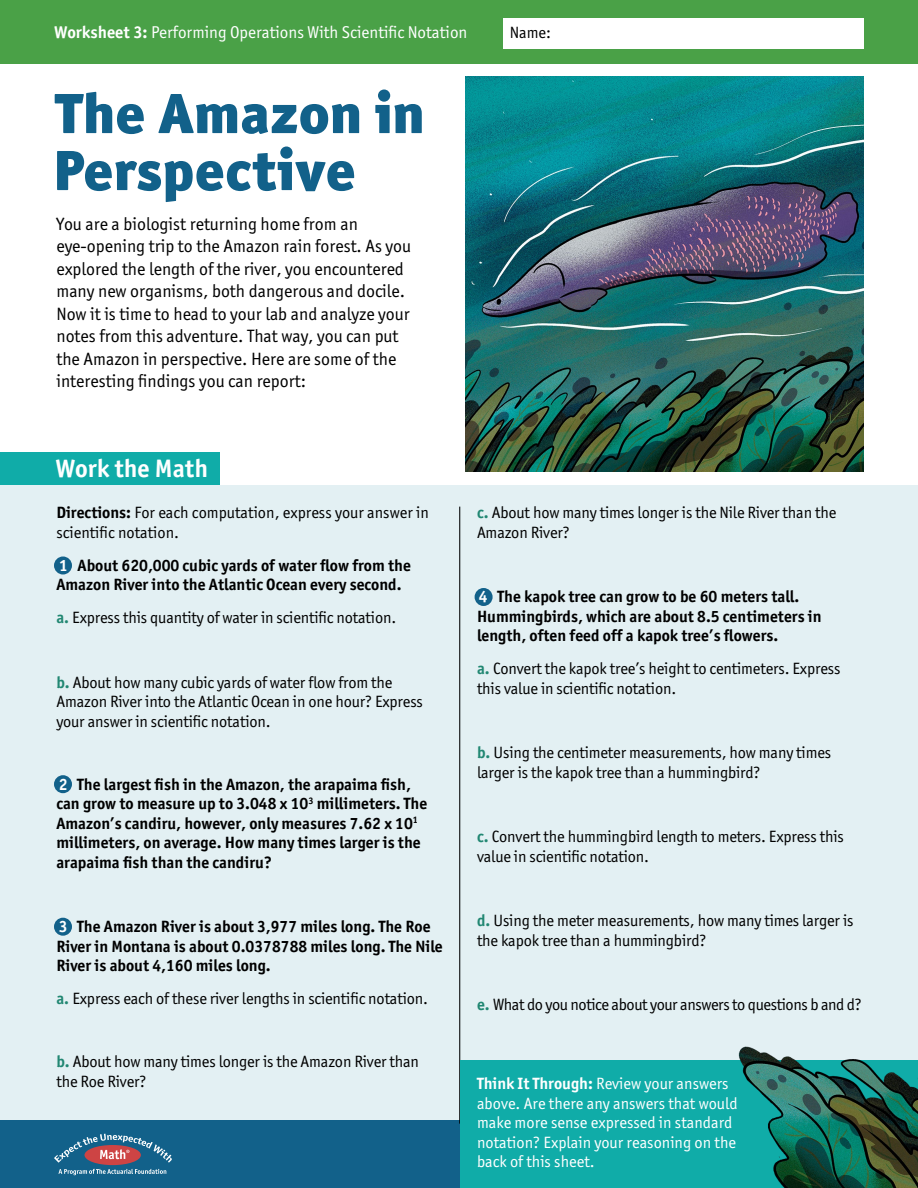
<style>
.page{position:relative;width:918px;height:1188px;background:#fff}
.page>*{position:absolute;margin:0;border:0;box-sizing:border-box;transform-origin:0 0}
.t1{font:900 57px/57px "Officina San ITC";color:#12618a}
.t2{font:700 25.5px "Officina Sans";color:#fff}
.t3{font:18px/22.5px "Officina Sans";color:#000}
.t4{font:17.25px "Officina Sans";color:#fff}
.t5{font:16.5px/19.5px "Officina Sans";letter-spacing:-.01em;color:#000}
.t6{font:700 16.5px/19.5px "Officina Sans";color:#000}
.t7{font:16.5px/19.5px "Officina Sans";color:#fff}
.s1{font-weight:700}
.s2{color:#fff}
.s3{font-weight:700;color:#218772}
</style>
<div class="page">
<div style="left:0;top:485px;width:918px;height:645px;background:#e3f0f3"></div>
<div style="left:0;top:0;width:918px;height:68px;background:#4aa147"></div>
<div style="left:0;top:1121px;width:500px;height:67px;background:#12618a"></div>
<div style="left:85px;top:1145px;width:56px;height:20px;background:#cd4444;border-radius:50%"></div>
<svg style="left:54px;top:1134px;width:118px;height:29px"></svg>
<svg style="left:58px;top:1169px;width:108px;height:6px"></svg>
<div style="left:0;top:452px;width:220px;height:33px;background:#10aca8"></div>
<div style="left:0;top:64px;width:918px;height:139px;background:#fff"></div>
<img style="left:465px;top:77px;width:399px;height:395px">
<div style="left:54px;top:556px;width:18px;height:18px;background:#12618a;border-radius:50%"></div>
<div style="left:54px;top:775px;width:18px;height:18px;background:#12618a;border-radius:50%"></div>
<div style="left:54px;top:918px;width:18px;height:18px;background:#12618a;border-radius:50%"></div>
<div style="left:504px;top:18px;width:360px;height:31px;background:#fff"></div>
<hr style="left:459px;top:507px;width:1px;height:617px;background:#000">
<div style="left:475px;top:588px;width:18px;height:18px;background:#12618a;border-radius:50%"></div>
<div style="left:460px;top:1060px;width:458px;height:128px;background:#10aca8"></div>
<img style="left:738px;top:1046px;width:180px;height:142px">
<p class="t4" style="left:54px;top:22px;width:415px"><span class="s1">Worksheet 3:</span> Performing Operations With Scientific Notation</p>
<h1 class="t1" style="left:54px;top:84px;width:372px">The Amazon in<br>Perspective</h1>
<p class="t3" style="left:56px;top:213px;width:356px">You are a biologist returning home from an eye-opening trip to the Amazon rain forest. As you explored the length of the river, you encountered many new organisms, both dangerous and docile.<br>Now it is time to head to your lab and analyze your notes from this adventure. That way, you can put the Amazon in perspective. Here are some of the interesting findings you can report:</p>
<p class="t5" style="left:510px;top:23px;width:43px">Name:</p>
<h2 class="t2" style="left:56px;top:452px;width:154px">Work the Math</h2>
<p class="t5" style="left:56px;top:503px;width:374px"><span class="s1">Directions:</span> For each computation, express your answer in scientific notation.</p>
<p class="t6" style="left:56px;top:555px;width:356px"><span class="s2">1</span> About 620,000 cubic yards of water flow from the<br>Amazon River into the Atlantic Ocean every second.</p>
<p class="t5" style="left:56px;top:608px;width:341px"><span class="s3">a.</span> Express this quantity of water in scientific notation.</p>
<p class="t5" style="left:56px;top:673px;width:368px"><span class="s3">b.</span> About how many cubic yards of water flow from the<br>Amazon River into the Atlantic Ocean in one hour? Express your answer in scientific notation.</p>
<p class="t6" style="left:56px;top:774px;width:372px"><span class="s2">2</span> The largest fish in the Amazon, the arapaima fish, can grow to measure up to 3.048 x 10<sup>3</sup> millimeters. The Amazon’s candiru, however, only measures 7.62 x 10<sup>1 </sup>millimeters, on average. How many times larger is the arapaima fish than the candiru?</p>
<p class="t6" style="left:56px;top:917px;width:388px"><span class="s2">3</span> The Amazon River is about 3,977 miles long. The Roe<br>River in Montana is about 0.0378788 miles long. The Nile<br>River is about 4,160 miles long.</p>
<p class="t5" style="left:56px;top:989px;width:373px"><span class="s3">a.</span> Express each of these river lengths in scientific notation.</p>
<p class="t5" style="left:56px;top:1052px;width:364px"><span class="s3">b.</span> About how many times longer is the Amazon River than the Roe River?</p>
<p class="t5" style="left:477px;top:503px;width:361px"><span class="s3">c.</span> About how many times longer is the Nile River than the<br>Amazon River?</p>
<p class="t6" style="left:477px;top:587px;width:346px"><span class="s2">4</span> The kapok tree can grow to be 60 meters tall.<br>Hummingbirds, which are about 8.5 centimeters in length, often feed off a kapok tree’s flowers.</p>
<p class="t5" style="left:477px;top:659px;width:365px"><span class="s3">a.</span> Convert the kapok tree’s height to centimeters. Express this value in scientific notation.</p>
<p class="t5" style="left:477px;top:743px;width:356px"><span class="s3">b.</span> Using the centimeter measurements, how many times larger is the kapok tree than a hummingbird?</p>
<p class="t5" style="left:477px;top:827px;width:368px"><span class="s3">c.</span> Convert the hummingbird length to meters. Express this value in scientific notation.</p>
<p class="t5" style="left:477px;top:911px;width:378px"><span class="s3">d.</span> Using the meter measurements, how many times larger is the kapok tree than a hummingbird?</p>
<p class="t5" style="left:477px;top:995px;width:386px"><span class="s3">e.</span> What do you notice about your answers to questions b and d?</p>
<p class="t7" style="left:477px;top:1074px;width:262px"><span class="s1">Think It Through:</span> Review your answers above. Are there any answers that would make more sense expressed in standard notation? Explain your reasoning on the back of this sheet.</p>
</div>
